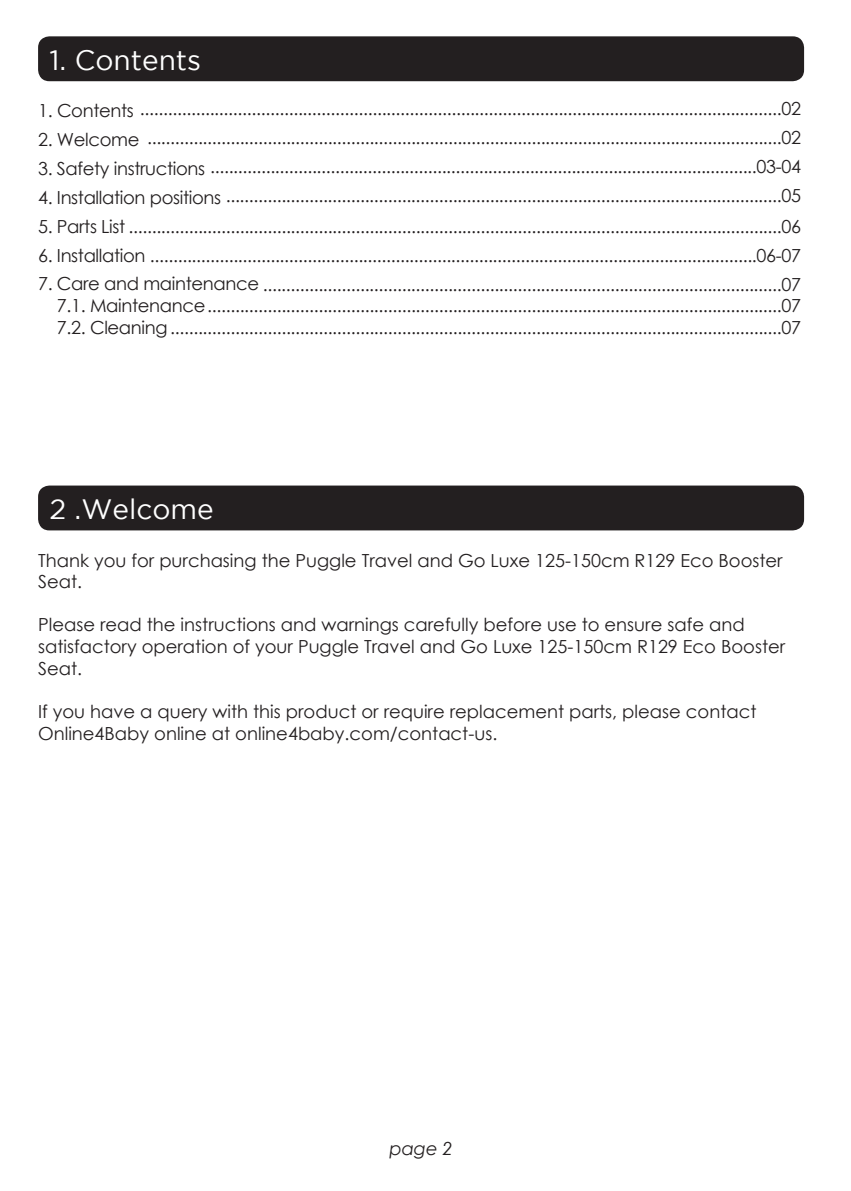
<style>
.page{position:relative;width:851px;height:1191px;background:#fff}
.page>*{position:absolute;margin:0;border:0;box-sizing:border-box;transform-origin:0 0}
.t1{font:27.9px "Gotham";color:#fff}
.t2{font:18px/21.6px "Century Gothic";color:#231f20}
.t3{font:18px "Century Gothic";letter-spacing:-.02em;color:#231f20}
.t4{font:italic 18px "Century Gothic";color:#231f20}
.s1{color:rgb(35 31 32/0)}
</style>
<div class="page">
<div style="left:38px;top:36px;width:766px;height:45px;background:#231f20;border-radius:11px"></div>
<div style="left:38px;top:485px;width:766px;height:45px;background:#231f20;border-radius:11px"></div>
<h1 class="t1" style="left:49px;top:45px;width:153px">1. Contents</h1>
<p class="t2" style="left:140px;top:94px;width:662px;line-height:28.8px;text-align:right">..........................................................................................................................................02 .........................................................................................................................................02 ......................................................................................................................03-04 ........................................................................................................................05</p>
<p class="t3" style="left:38px;top:98px;width:97px">1. Contents</p>
<p class="t3" style="left:38px;top:127px;width:103px">2. Welcome</p>
<p class="t3" style="left:38px;top:156px;width:168px">3. Safety instructions</p>
<p class="t3" style="left:38px;top:185px;width:184px">4. Installation positions</p>
<p class="t3" style="left:38px;top:214px;width:764px">5. Parts List .............................................................................................................................................06</p>
<p class="t3" style="left:38px;top:243px;width:764px">6. Installation ...................................................................................................................................06-07</p>
<p class="t3" style="left:38px;top:272px;width:764px">7. Care and maintenance ................................................................................................................07</p>
<p class="t3" style="left:38px;top:293px;width:764px"><span class="s1">6.</span> 7.1. Maintenance............................................................................................................................07</p>
<p class="t3" style="left:38px;top:315px;width:764px"><span class="s1">6.</span> 7.2. Cleaning ....................................................................................................................................07</p>
<h1 class="t1" style="left:49px;top:494px;width:166px">2 .Welcome</h1>
<p class="t2" style="left:38px;top:549px;width:746px">Thank you for purchasing the Puggle Travel and Go Luxe 125-150cm R129 Eco Booster<br>Seat.</p>
<p class="t2" style="left:38px;top:614px;width:748px">Please read the instructions and warnings carefully before use to ensure safe and satisfactory operation of your Puggle Travel and Go Luxe 125-150cm R129 Eco Booster<br>Seat.</p>
<p class="t2" style="left:38px;top:700px;width:719px">If you have a query with this product or require replacement parts, please contact<br>Online4Baby online at online4baby.com/contact-us.</p>
<p class="t4" style="left:389px;top:1136px;width:65px">page 2</p>
</div>
